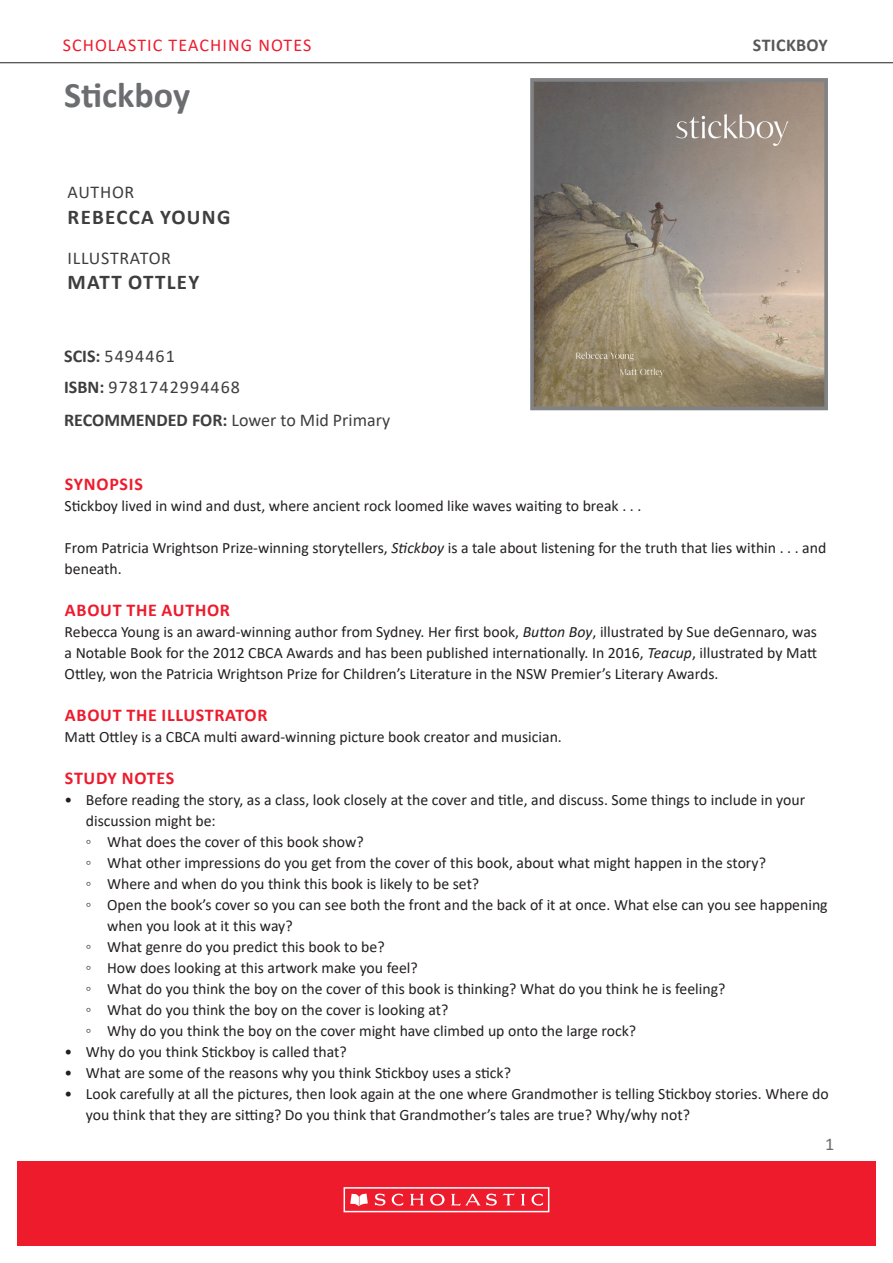
<style>
.page{position:relative;width:893px;height:1263px;background:#fff}
.page>*{position:absolute;margin:0;border:0;box-sizing:border-box;transform-origin:0 0}
.t1{font:700 36px "Calibri";color:#6c6d70}
.t2{font:700 21px "Calibri";letter-spacing:.06em;color:#3e3e3f}
.SUB_HEAD_1{font:700 18px "Calibri";letter-spacing:.04em;color:#ee1b2d}
.t3{font:18px "Calibri";color:#3e3e3f}
.t4{font:18px "Calibri";letter-spacing:.06em;color:#3e3e3f}
.t5{font:18px "Calibri";letter-spacing:.06em;color:#ee1b2d}
.t6{font:18px "Calibri";letter-spacing:.04em;color:#3e3e3f}
.Body_Copy__no_space{font:700 18px "Calibri";letter-spacing:.04em;color:#ee1b2d}
.t7{font:700 18px "Calibri";letter-spacing:.02em;color:#57585a}
.t8{font:18px "Calibri";color:#6c6d70}
.Body_Copy__no_space-2{font:15.75px/21px "Calibri";color:#231f20}
.s1{font-weight:700}
.s2{font-style:italic}
</style>
<div class="page">
<hr style="left:0;top:62px;width:893px;height:1px;background:#231f20">
<div style="left:17px;top:1161px;width:859px;height:85px;background:#ee1b2d"></div>
<div style="left:344px;top:1187px;width:205px;height:25px;border:2px solid #fff"></div>
<svg style="left:350px;top:1193px;width:18px;height:13px"></svg>
<svg style="left:375px;top:1193px;width:28px;height:13px"></svg>
<svg style="left:410px;top:1194px;width:14px;height:11px"></svg>
<svg style="left:521px;top:1194px;width:4px;height:11px"></svg>
<svg style="left:531px;top:1193px;width:12px;height:13px"></svg>
<svg style="left:430px;top:1194px;width:15px;height:11px"></svg>
<svg style="left:451px;top:1193px;width:64px;height:13px"></svg>
<img style="left:535px;top:83px;width:288px;height:322px">
<div style="left:530px;top:78px;width:298px;height:332px;border:4px solid #808285"></div>
<p class="t5" style="left:63px;top:32px;width:250px">SCHOLASTIC TEACHING NOTES</p>
<p class="t7" style="left:753px;top:32px;width:76px">STICKBOY</p>
<p class="t1" style="left:64px;top:70px;width:127px">Stickboy</p>
<p class="t6" style="left:68px;top:180px;width:68px">AUTHOR</p>
<p class="t2" style="left:68px;top:202px;width:164px">REBECCA YOUNG</p>
<p class="t6" style="left:68px;top:245px;width:105px">ILLUSTRATOR</p>
<p class="t2" style="left:68px;top:267px;width:133px">MATT OTTLEY</p>
<p class="t4" style="left:64px;top:344px;width:112px"><span class="s1">SCIS:</span> 5494461</p>
<p class="t4" style="left:64px;top:374px;width:177px"><span class="s1">ISBN:</span> 9781742994468</p>
<p class="t3" style="left:64px;top:407px;width:328px"><span class="s1">RECOMMENDED FOR:</span> Lower to Mid Primary</p>
<p class="SUB_HEAD_1" style="left:65px;top:471px;width:79px">SYNOPSIS</p>
<p class="Body_Copy__no_space-2" style="left:65px;top:495px;width:578px">Stickboy lived in wind and dust, where ancient rock loomed like waves waiting to break . . .</p>
<p class="Body_Copy__no_space-2" style="left:65px;top:537px;width:763px">From Patricia Wrightson Prize-winning storytellers, <span class="s2">Stickboy</span> is a tale about listening for the truth that lies within . . . and beneath.</p>
<p class="Body_Copy__no_space" style="left:65px;top:597px;width:167px">ABOUT THE AUTHOR</p>
<p class="Body_Copy__no_space-2" style="left:65px;top:621px;width:754px;text-align:justify">Rebecca Young is an award-winning author from Sydney. Her first book, <span class="s2">Button Boy</span>, illustrated by Sue deGennaro, was a Notable Book for the 2012 CBCA Awards and has been published internationally. In 2016, <span class="s2">Teacup</span>, illustrated by Matt Ottley, won the Patricia Wrightson Prize for Children’s Literature in the NSW Premier’s Literary Awards.</p>
<p class="SUB_HEAD_1" style="left:65px;top:702px;width:204px">ABOUT THE ILLUSTRATOR</p>
<p class="Body_Copy__no_space-2" style="left:65px;top:726px;width:499px">Matt Ottley is a CBCA multi award-winning picture book creator and musician.</p>
<p class="SUB_HEAD_1" style="left:65px;top:765px;width:111px">STUDY NOTES</p>
<p class="Body_Copy__no_space-2" style="left:86px;top:789px;width:721px;text-indent:-21px">• Before reading the story, as a class, look closely at the cover and title, and discuss. Some things to include in your discussion might be:</p>
<p class="Body_Copy__no_space-2" style="left:86px;top:831px;width:279px">◦ What does the cover of this book show?</p>
<p class="Body_Copy__no_space-2" style="left:86px;top:852px;width:682px">◦ What other impressions do you get from the cover of this book, about what might happen in the story?</p>
<p class="Body_Copy__no_space-2" style="left:86px;top:873px;width:395px">◦ Where and when do you think this book is likely to be set?</p>
<p class="Body_Copy__no_space-2" style="left:107px;top:894px;width:722px;text-indent:-21px">◦ Open the book’s cover so you can see both the front and the back of it at once. What else can you see happening when you look at it this way?</p>
<p class="Body_Copy__no_space-2" style="left:86px;top:936px;width:300px">◦ What genre do you predict this book to be?</p>
<p class="Body_Copy__no_space-2" style="left:86px;top:957px;width:333px">◦ How does looking at this artwork make you feel?</p>
<p class="Body_Copy__no_space-2" style="left:86px;top:978px;width:641px">◦ What do you think the boy on the cover of this book is thinking? What do you think he is feeling?</p>
<p class="Body_Copy__no_space-2" style="left:86px;top:999px;width:364px">◦ What do you think the boy on the cover is looking at?</p>
<p class="Body_Copy__no_space-2" style="left:86px;top:1020px;width:552px">◦ Why do you think the boy on the cover might have climbed up onto the large rock?</p>
<p class="Body_Copy__no_space-2" style="left:65px;top:1041px;width:284px">• Why do you think Stickboy is called that?</p>
<p class="Body_Copy__no_space-2" style="left:65px;top:1062px;width:448px">• What are some of the reasons why you think Stickboy uses a stick?</p>
<p class="Body_Copy__no_space-2" style="left:86px;top:1083px;width:744px;text-indent:-21px">• Look carefully at all the pictures, then look again at the one where Grandmother is telling Stickboy stories. Where do you think that they are sitting? Do you think that Grandmother’s tales are true? Why/why not?</p>
<p class="t8" style="left:825px;top:1131px;width:11px">1</p>
</div>
